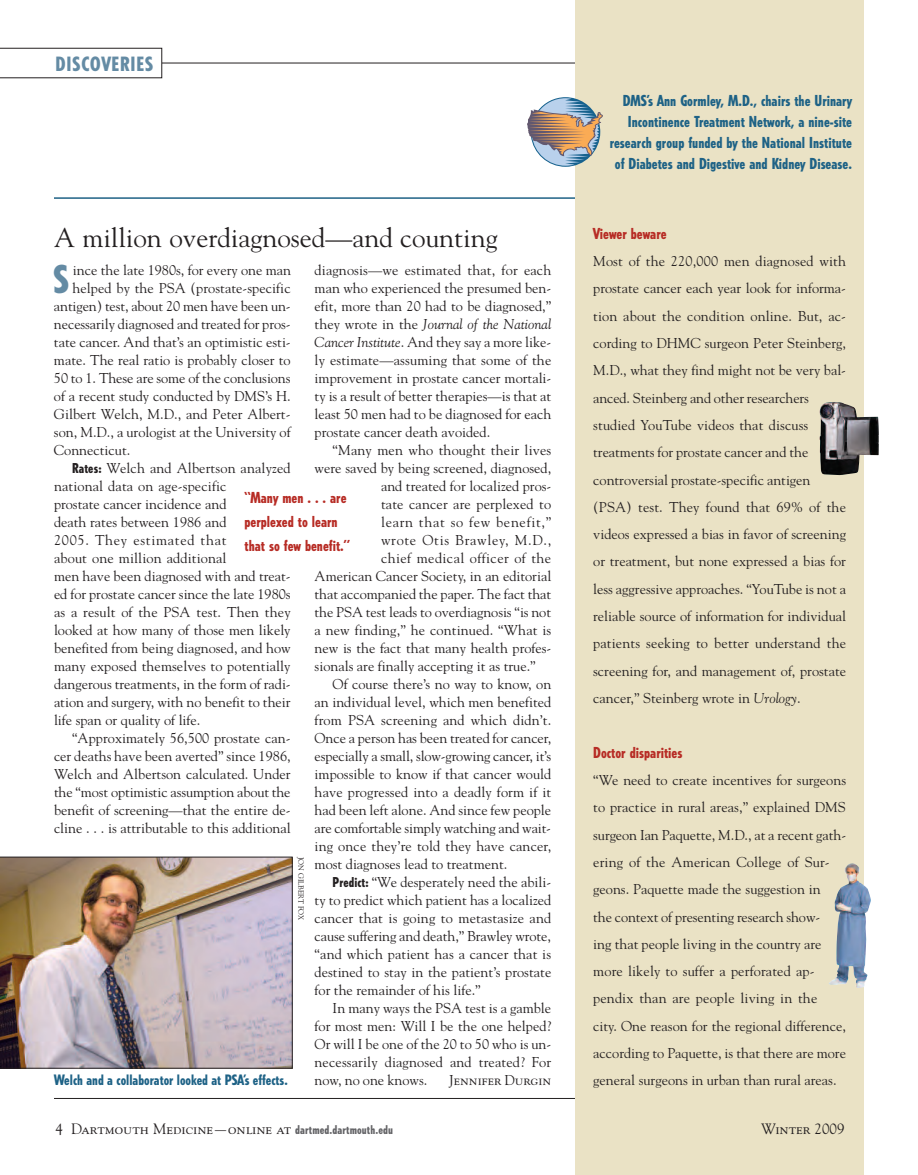
<style>
.page{position:relative;width:918px;height:1175px;background:#fff}
.page>*{position:absolute;margin:0;border:0;box-sizing:border-box;transform-origin:0 0}
.t1{font:800 condensed 37.95px "Tempo";color:#648ba4}
.t2{font:27px "Goudy";color:#231f20}
.t3{font:800 condensed 19.5px "Tempo";letter-spacing:.05em;color:#648ba4}
.t4{font:800 condensed 15px/21px "Tempo";color:#1e6286;text-align:right}
.t5{font:800 condensed 15px/24px "Tempo";color:#b72c25}
.t6{font:15px "Goudy SC";color:#231f20}
.t7{font:14.25px/27.3px "Goudy";color:#231f20}
.t8{font:14.25px "Goudy";letter-spacing:.05em;color:#231f20}
.t9{font:800 condensed 14.25px "Tempo";color:#1e6286}
.t10{font:14.25px "Goudy";letter-spacing:.03em;color:#231f20}
.t11{font:14.25px "Goudy SC";color:#231f20}
.t12{font:7.5px "Goudy";color:#231f20}
.s1{font-style:italic}
.s2{font-family:"Tempo";font-weight:800;font-stretch:condensed;font-size:13.5px}
.s3{font-family:"Goudy"}
.s4{font-family:"Tempo";font-weight:800;font-stretch:condensed;font-size:12px;color:#636366}
</style>
<div class="page">
<hr style="left:162px;top:63px;width:684px;height:1px;background:#231f20">
<svg style="left:0;top:48px;width:162px;height:30px"></svg>
<hr style="left:54px;top:1098px;width:792px;height:1px;background:#231f20">
<hr style="left:54px;top:197px;width:792px;height:2px;background:#1e6286">
<div style="left:575px;top:0;width:289px;height:1174px;background:#eae2c5"></div>
<svg style="left:527px;top:97px;width:76px;height:70px"></svg>
<img style="left:820px;top:402px;width:59px;height:73px">
<img style="left:829px;top:863px;width:42px;height:125px">
<img style="left:0;top:856px;width:292px;height:212px">
<h3 class="t3" style="left:56px;top:56px;width:99px">DISCOVERIES</h3>
<h2 class="t2" style="left:54px;top:222px;width:445px">A million overdiagnosed—and counting</h2>
<p class="t7" style="left:315px;top:261px;width:238px;line-height:18px;text-align:justify">diagnosis—we estimated that, for each man who experienced the presumed ben&shy;efit, more than 20 had to be diagnosed,” they wrote in the <span class="s1">Journal of the National Cancer Institute</span>. And they say a more like&shy;ly estimate—assuming that some of the improvement in prostate cancer mortali&shy;ty is a result of better therapies—is that at least 50 men had to be diagnosed for each prostate cancer death avoided.</p>
<p class="t7" style="left:333px;top:436px;width:220px">“Many men who thought their lives</p>
<p class="t7" style="left:315px;top:454px;width:238px">were saved by being screened, diagnosed,</p>
<p class="t7" style="left:381px;top:472px;width:172px">and treated for localized pros -</p>
<p class="t7" style="left:381px;top:490px;width:172px">tate cancer are perplexed to</p>
<p class="t8" style="left:381px;top:513px;width:172px">learn that so few benefit,”</p>
<p class="t8" style="left:381px;top:531px;width:172px">wrote Otis Brawley, M.D.,</p>
<p class="t10" style="left:381px;top:549px;width:172px">chief medical officer of the</p>
<p class="t7" style="left:315px;top:562px;width:238px">American Cancer Society, in an editorial</p>
<p class="t7" style="left:315px;top:580px;width:238px">that accompanied the paper. The fact that</p>
<p class="t7" style="left:315px;top:598px;width:238px">the PSA test leads to overdiagnosis “is not</p>
<p class="t7" style="left:315px;top:616px;width:238px">a new finding,” he continued. “What is</p>
<p class="t7" style="left:315px;top:634px;width:238px">new is the fact that many health profes-</p>
<p class="t7" style="left:315px;top:652px;width:223px">sionals are finally accepting it as true.”</p>
<p class="t7" style="left:333px;top:670px;width:220px">Of course there’s no way to know, on</p>
<p class="t7" style="left:315px;top:688px;width:238px">an individual level, which men benefited</p>
<p class="t7" style="left:315px;top:706px;width:238px">from PSA screening and which didn’t.</p>
<p class="t7" style="left:315px;top:724px;width:238px">Once a person has been treated for cancer,</p>
<p class="t7" style="left:315px;top:742px;width:238px">especially a small, slow-growing cancer, it’s</p>
<p class="t7" style="left:315px;top:760px;width:238px">impossible to know if that cancer would</p>
<p class="t7" style="left:315px;top:778px;width:238px">have progressed into a deadly form if it</p>
<p class="t7" style="left:315px;top:796px;width:238px">had been left alone. And since few people</p>
<p class="t7" style="left:315px;top:814px;width:238px">are comfortable simply watching and wait-</p>
<p class="t7" style="left:315px;top:832px;width:238px">ing once they’re told they have cancer,</p>
<p class="t7" style="left:315px;top:850px;width:194px">most diagnoses lead to treatment.</p>
<p class="t7" style="left:333px;top:868px;width:220px"><span class="s2">Predict:</span> “We desperately need the abili-</p>
<p class="t7" style="left:315px;top:886px;width:238px">ty to predict which patient has a localized</p>
<p class="t7" style="left:315px;top:904px;width:238px">cancer that is going to metastasize and</p>
<p class="t7" style="left:315px;top:922px;width:238px">cause suffering and death,” Brawley wrote,</p>
<p class="t7" style="left:315px;top:940px;width:238px">“and which patient has a cancer that is</p>
<p class="t7" style="left:315px;top:958px;width:238px">destined to stay in the patient’s prostate</p>
<p class="t7" style="left:315px;top:976px;width:168px">for the remainder of his life.”</p>
<p class="t7" style="left:333px;top:994px;width:220px">In many ways the PSA test is a gamble</p>
<p class="t7" style="left:315px;top:1012px;width:238px">for most men: Will I be the one helped?</p>
<p class="t7" style="left:315px;top:1030px;width:238px">Or will I be one of the 20 to 50 who is un-</p>
<p class="t7" style="left:315px;top:1048px;width:238px">necessarily diagnosed and treated? For</p>
<p class="t7" style="left:315px;top:1066px;width:114px">now, no one knows.</p>
<p class="t11" style="left:449px;top:1074px;width:104px">Jennifer Durgin</p>
<h1 class="t1" style="left:54px;top:264px;width:17px">S</h1>
<p class="t7" style="left:73px;top:256px;width:220px">ince the late 1980s, for every one man</p>
<p class="t7" style="left:73px;top:274px;width:220px">helped by the PSA (prostate-specific</p>
<p class="t7" style="left:54px;top:292px;width:238px">antigen) test, about 20 men have been un-</p>
<p class="t7" style="left:54px;top:310px;width:238px">necessarily diagnosed and treated for pros -</p>
<p class="t7" style="left:54px;top:328px;width:238px">tate cancer. And that’s an optimistic esti-</p>
<p class="t7" style="left:54px;top:346px;width:238px">mate. The real ratio is probably closer to</p>
<p class="t7" style="left:54px;top:364px;width:238px">50 to 1. These are some of the conclusions</p>
<p class="t7" style="left:54px;top:382px;width:238px">of a recent study conducted by DMS’s H.</p>
<p class="t7" style="left:54px;top:400px;width:238px">Gilbert Welch, M.D., and Peter Albert-</p>
<p class="t7" style="left:54px;top:418px;width:238px">son, M.D., a urologist at the University of</p>
<p class="t7" style="left:54px;top:436px;width:78px">Connecticut.</p>
<p class="t7" style="left:72px;top:454px;width:220px"><span class="s2">Rates:</span> Welch and Albertson analyzed</p>
<p class="t7" style="left:54px;top:472px;width:174px">national data on age-specific</p>
<p class="t7" style="left:54px;top:490px;width:174px">prostate cancer incidence and</p>
<p class="t7" style="left:54px;top:508px;width:174px">death rates between 1986 and</p>
<p class="t8" style="left:54px;top:531px;width:174px">2005. They estimated that</p>
<p class="t7" style="left:54px;top:544px;width:174px">about one million additional</p>
<p class="t7" style="left:54px;top:562px;width:238px">men have been diagnosed with and treat-</p>
<p class="t7" style="left:54px;top:580px;width:238px">ed for prostate cancer since the late 1980s</p>
<p class="t7" style="left:54px;top:598px;width:238px">as a result of the PSA test. Then they</p>
<p class="t7" style="left:54px;top:616px;width:238px">looked at how many of those men likely</p>
<p class="t7" style="left:54px;top:634px;width:238px">benefited from being diagnosed, and how</p>
<p class="t7" style="left:54px;top:652px;width:238px">many exposed themselves to potentially</p>
<p class="t7" style="left:54px;top:670px;width:238px">dangerous treatments, in the form of radi-</p>
<p class="t7" style="left:54px;top:688px;width:238px">ation and surgery, with no benefit to their</p>
<p class="t7" style="left:54px;top:706px;width:148px">life span or quality of life.</p>
<p class="t7" style="left:72px;top:724px;width:220px">“Approximately 56,500 prostate can-</p>
<p class="t7" style="left:54px;top:742px;width:238px">cer deaths have been averted” since 1986,</p>
<p class="t7" style="left:54px;top:760px;width:238px">Welch and Albertson calculated. Under</p>
<p class="t7" style="left:54px;top:778px;width:238px">the “most optimistic assumption about the</p>
<p class="t7" style="left:54px;top:796px;width:238px">benefit of screening—that the entire de-</p>
<p class="t7" style="left:54px;top:814px;width:238px">cline . . . is attributable to this additional</p>
<p class="t5" style="left:244px;top:487px;width:107px">“Many men . . . are perplexed to learn that so few benefit.”</p>
<p class="t12" style="left:306px;top:856px;width:65px;rotate:90deg">JON GILBERT FOX</p>
<p class="t9" style="left:54px;top:1074px;width:235px">Welch and a collaborator looked at PSA’s effects.</p>
<p class="t4" style="left:610px;top:91px;width:244px">DMS’s Ann Gormley, M.D., chairs the Urinary Incontinence Treatment Network, a nine-site research group funded by the National Institute of Diabetes and Digestive and Kidney Disease.</p>
<p class="t5" style="left:593px;top:223px;width:75px">Viewer beware</p>
<p class="t7" style="left:593px;top:247px;width:254px">Most of the 220,000 men diagnosed with prostate cancer each year look for informa&shy;tion about the condition online. But, ac&shy;cording to DHMC surgeon Peter Steinberg, M.D., what they find might not be very bal&shy;anced. Steinberg and other researchers studied YouTube videos that discuss treatments for prostate cancer and the controversial prostate-specific antigen (PSA) test. They found that 69% of the videos expressed a bias in favor of screening or treatment, but none expressed a bias for less aggressive approaches. “YouTube is not a reliable source of information for individual patients seeking to better understand the screening for, and management of, prostate cancer,” Steinberg wrote in <span class="s1">Urology</span>.</p>
<p class="t5" style="left:593px;top:741px;width:91px">Doctor disparities</p>
<p class="t7" style="left:593px;top:766px;width:254px">“We need to create incentives for surgeons to practice in rural areas,” explained DMS surgeon Ian Paquette, M.D., at a recent gath&shy;ering of the American College of Sur&shy;geons. Paquette made the suggestion in<br>the context of presenting research show-<br>ing that people living in the country are more likely to suffer a perforated ap&shy;pendix than are people living in the<br>city. One reason for the regional difference, according to Paquette, is that there are more general surgeons in urban than rural areas.</p>
<p class="t6" style="left:56px;top:1122px;width:339px"><span class="s3">4</span> Dartmouth Medicine—online at <span class="s4">dartmed.dartmouth.edu</span></p>
<p class="t6" style="left:761px;top:1122px;width:85px">Winter <span class="s3">2009</span></p>
</div>
